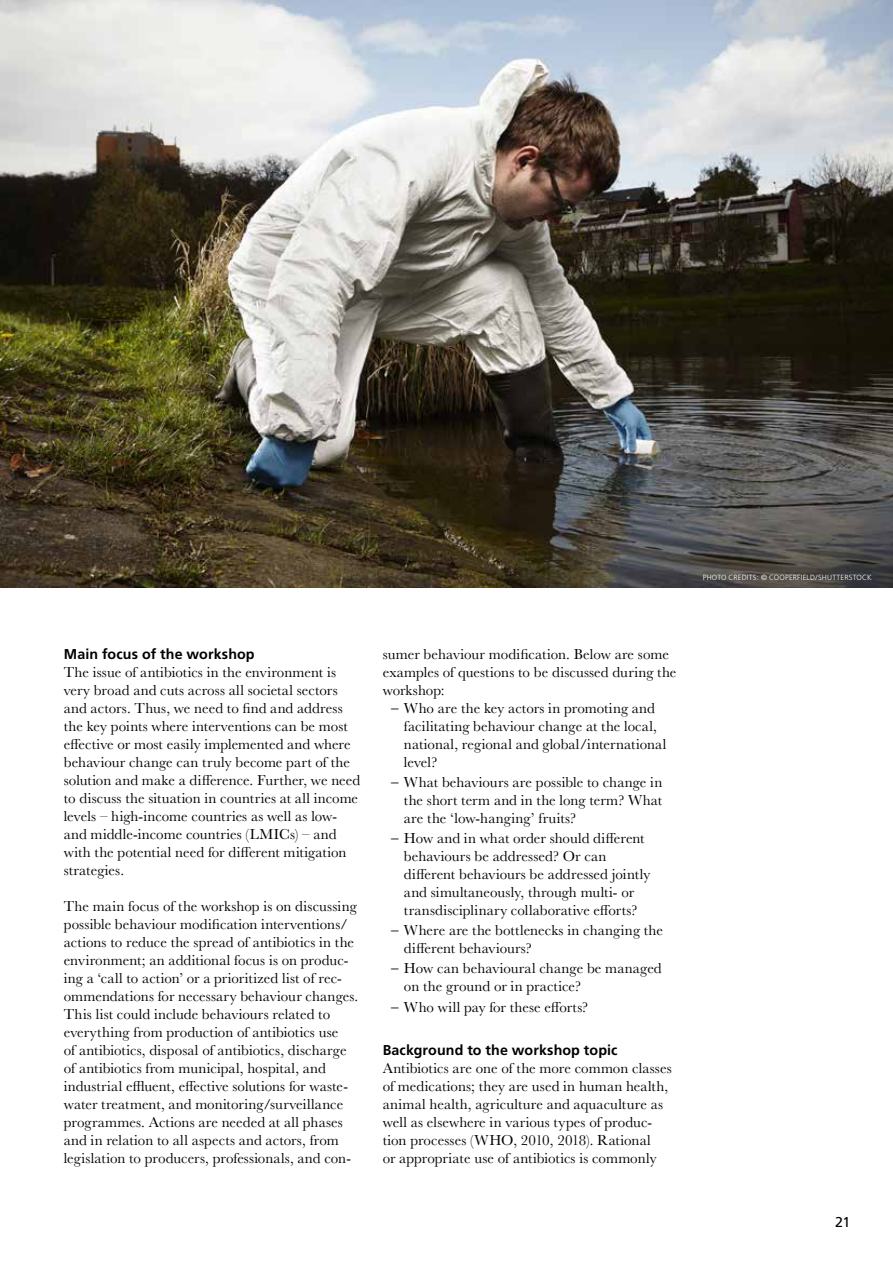
<style>
.page{position:relative;width:893px;height:1263px;background:#fff}
.page>*{position:absolute;margin:0;border:0;box-sizing:border-box;transform-origin:0 0}
.t1{font:15px/18px "Baskerville";letter-spacing:.005em;color:#000}
.t2{font:700 14.25px "Frutiger";letter-spacing:.005em;color:#000}
.t3{font:14.25px "Frutiger";color:#000}
.t4{font:300 7.5px "Frutiger";letter-spacing:.025em;color:#fff}
.s1{font-family:"Frutiger";font-weight:300}
</style>
<div class="page">
<hr style="left:0;top:0;width:1px;height:1263px;background:#b2183a">
<img style="left:0;top:0;width:893px;height:587px">
<p class="t2" style="left:64px;top:645px;width:192px">Main focus of the workshop</p>
<p class="t1" style="left:64px;top:663px;width:298px">The issue of antibiotics in the environment is very broad and cuts across all societal sectors and actors. Thus, we need to find and address the key points where interventions can be most effective or most easily implemented and where behaviour change can truly become part of the solution and make a difference. Further, we need to discuss the situation in countries at all income levels – high-income countries as well as low&shy;and middle-income countries (LMICs) – and with the potential need for different mitigation strategies.</p>
<p class="t1" style="left:64px;top:897px;width:296px">The main focus of the workshop is on discussing possible behaviour modification interventions/ actions to reduce the spread of antibiotics in the environment; an additional focus is on produc&shy;ing a ‘call to action’ or a prioritized list of rec&shy;ommendations for necessary behaviour changes.<br>This list could include behaviours related to everything from production of antibiotics use<br>of antibiotics, disposal of antibiotics, discharge of antibiotics from municipal, hospital, and industrial effluent, effective solutions for waste&shy;water treatment, and monitoring/surveillance programmes. Actions are needed at all phases and in relation to all aspects and actors, from legislation to producers, professionals, and con-</p>
<p class="t1" style="left:383px;top:645px;width:295px">sumer behaviour modification. Below are some examples of questions to be discussed during the workshop:</p>
<p class="t1" style="left:404px;top:699px;width:264px;text-indent:-13px"><span class="s1">–</span> Who are the key actors in promoting and facilitating behaviour change at the local, national, regional and global/international level?</p>
<p class="t1" style="left:404px;top:773px;width:260px;text-align:justify;text-indent:-13px"><span class="s1">–</span> What behaviours are possible to change in the short term and in the long term? What are the ‘low-hanging’ fruits?</p>
<p class="t1" style="left:404px;top:829px;width:248px;text-indent:-13px"><span class="s1">–</span> How and in what order should different behaviours be addressed? Or can different behaviours be addressed jointly and simultaneously, through multi- or transdisciplinary collaborative efforts?</p>
<p class="t1" style="left:404px;top:922px;width:261px;text-indent:-13px"><span class="s1">–</span> Where are the bottlenecks in changing the different behaviours?</p>
<p class="t1" style="left:404px;top:960px;width:259px;text-indent:-13px"><span class="s1">–</span> How can behavioural change be managed on the ground or in practice?</p>
<p class="t1" style="left:391px;top:998px;width:198px"><span class="s1">–</span> Who will pay for these efforts?</p>
<p class="t2" style="left:383px;top:1041px;width:236px">Background to the workshop topic</p>
<p class="t1" style="left:383px;top:1059px;width:290px">Antibiotics are one of the more common classes of medications; they are used in human health, animal health, agriculture and aquaculture as well as elsewhere in various types of produc&shy;tion processes (WHO, 2010, 2018). Rational<br>or appropriate use of antibiotics is commonly</p>
<p class="t4" style="left:703px;top:573px;width:170px">PHOTO CREDITS: © COOPERFIELD/SHUTTERSTOCK</p>
<p class="t3" style="left:835px;top:1213px;width:17px">21</p>
</div>
